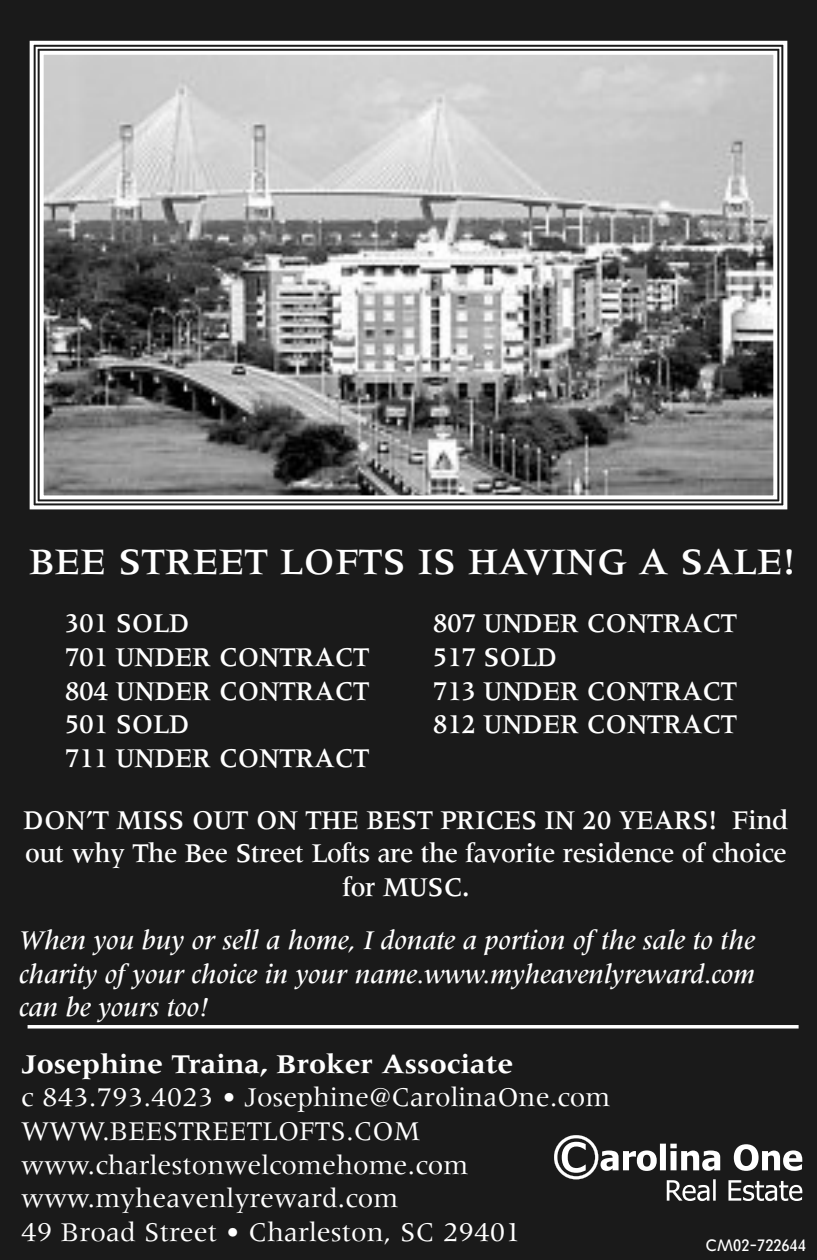
<style>
.page{position:relative;width:817px;height:1260px;background:#fff}
.page>*{position:absolute;margin:0;border:0;box-sizing:border-box;transform-origin:0 0}
.t1{font:500 38.5px "Meridien";color:#fff}
.t2{font:500 28px/33.6px "Meridien";letter-spacing:-.015em;color:#fff;scale:.95 1}
.t3{font:28px/33.6px "Meridien";color:#fff}
.t4{font:italic 500 28px/33.6px "Meridien";color:#fff;text-align:justify}
.t5{font:700 28px "Meridien";color:#fff}
.t6{font:24.5px "Post Techno 6";color:#fff}
</style>
<div class="page">
<div style="left:0;top:0;width:816px;height:1260px;background:#1a1a1a"></div>
<img style="left:45px;top:56px;width:727px;height:438px">
<div style="left:30px;top:41px;width:757px;height:468px;border:4px solid #fff"></div>
<div style="left:36px;top:47px;width:745px;height:456px;border:2px solid #fff"></div>
<div style="left:40px;top:51px;width:737px;height:448px;border:4px solid #fff"></div>
<svg style="left:554px;top:1135px;width:248px;height:66px"></svg>
<svg style="left:28px;top:1025px;width:770px;height:4px;background:#e2e2e2"></svg>
<h1 class="t1" style="left:29px;top:538px;width:767px">BEE STREET LOFTS IS HAVING A SALE!</h1>
<p class="t2" style="left:65px;top:606px;width:322px">301 SOLD<br>701 UNDER CONTRACT<br>804 UNDER CONTRACT<br>501 SOLD<br>711 UNDER CONTRACT</p>
<p class="t2" style="left:432px;top:606px;width:322px">807 UNDER CONTRACT<br>517 SOLD<br>713 UNDER CONTRACT<br>812 UNDER CONTRACT</p>
<p class="t2" style="left:23px;top:802px;width:806px;text-align:center">DON’T MISS OUT ON THE BEST PRICES IN 20 YEARS! Find out why The Bee Street Lofts are the favorite residence of choice for MUSC.</p>
<p class="t4" style="left:19px;top:927px;width:737px">When you buy or sell a home, I donate a portion of the sale to the charity of your choice in your name.www.myheavenlyreward.com can be yours too!</p>
<p class="t5" style="left:21px;top:1054px;width:493px">Josephine Traina, Broker Associate</p>
<p class="t3" style="left:21px;top:1080px;width:590px">c 843.793.4023 • Josephine@CarolinaOne.com WWW.BEESTREETLOFTS.COM www.charlestonwelcomehome.com www.myheavenlyreward.com<br>49 Broad Street • Charleston, SC 29401</p>
<p class="t6" style="left:705px;top:1228px;width:102px">CM02-722644</p>
</div>
